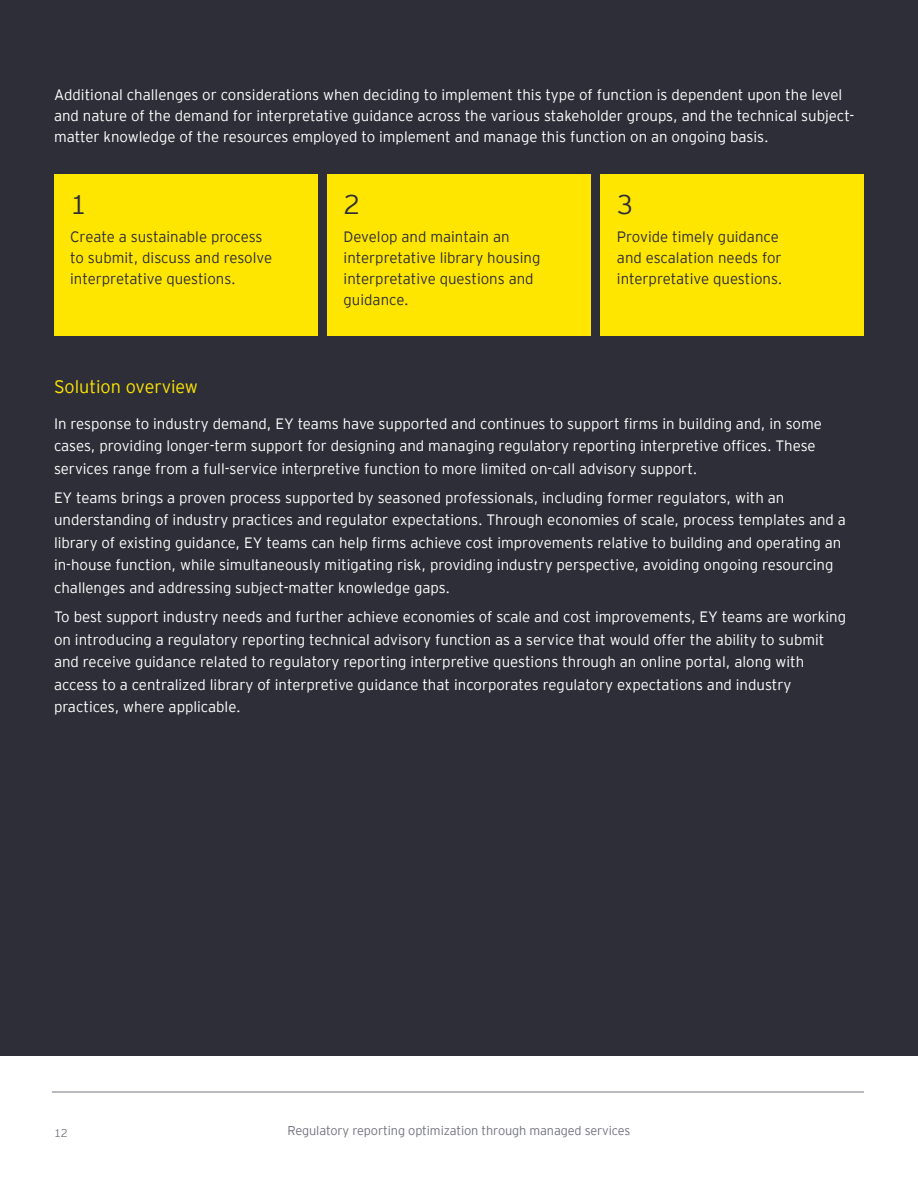
<style>
.page{position:relative;width:918px;height:1188px;background:#fff}
.page>*{position:absolute;margin:0;border:0;box-sizing:border-box;transform-origin:0 0}
.t1{font:300 27px "EY Interstate";color:#2e2e38}
.t2{font:300 18px "EY Interstate";color:#ffe600}
.t3{font:300 15px/22.5px "EY Interstate";color:#fff}
.t4{font:300 15px/21px "EY Interstate";color:#2e2e38}
.t5{font:300 12.75px "EY Interstate";letter-spacing:-.01em;color:#747480}
.t6{font:300 11.25px "EY Interstate";color:#747480}
</style>
<div class="page">
<div style="left:0;top:0;width:918px;height:1055px;background:#2e2e38"></div>
<div style="left:54px;top:174px;width:263px;height:162px;background:#ffe600"></div>
<div style="left:327px;top:174px;width:264px;height:162px;background:#ffe600"></div>
<div style="left:601px;top:174px;width:263px;height:162px;background:#ffe600"></div>
<hr style="left:52px;top:1092px;width:812px;height:1px;background:#747480">
<p class="t3" style="left:54px;top:83px;width:802px;line-height:21px">Additional challenges or considerations when deciding to implement this type of function is dependent upon the level and nature of the demand for interpretative guidance across the various stakeholder groups, and the technical subject&shy;matter knowledge of the resources employed to implement and manage this function on an ongoing basis.</p>
<h1 class="t1" style="left:70px;top:185px;width:18px">1</h1>
<p class="t4" style="left:70px;top:225px;width:204px">Create a sustainable process to submit, discuss and resolve interpretative questions.</p>
<h1 class="t1" style="left:344px;top:185px;width:18px">2</h1>
<p class="t4" style="left:344px;top:225px;width:198px">Develop and maintain an interpretative library housing interpretative questions and guidance.</p>
<h1 class="t1" style="left:617px;top:185px;width:18px">3</h1>
<p class="t4" style="left:617px;top:225px;width:167px">Provide timely guidance and escalation needs for interpretative questions.</p>
<p class="t2" style="left:54px;top:374px;width:146px">Solution overview</p>
<p class="t3" style="left:54px;top:411px;width:769px">In response to industry demand, EY teams have supported and continues to support firms in building and, in some cases, providing longer-term support for designing and managing regulatory reporting interpretive offices. These services range from a full-service interpretive function to more limited on-call advisory support.</p>
<p class="t3" style="left:54px;top:486px;width:794px">EY teams brings a proven process supported by seasoned professionals, including former regulators, with an understanding of industry practices and regulator expectations. Through economies of scale, process templates and a library of existing guidance, EY teams can help firms achieve cost improvements relative to building and operating an in-house function, while simultaneously mitigating risk, providing industry perspective, avoiding ongoing resourcing challenges and addressing subject-matter knowledge gaps.</p>
<p class="t3" style="left:54px;top:605px;width:794px">To best support industry needs and further achieve economies of scale and cost improvements, EY teams are working on introducing a regulatory reporting technical advisory function as a service that would offer the ability to submit and receive guidance related to regulatory reporting interpretive questions through an online portal, along with access to a centralized library of interpretive guidance that incorporates regulatory expectations and industry practices, where applicable.</p>
<p class="t6" style="left:54px;top:1125px;width:15px">12</p>
<p class="t5" style="left:288px;top:1122px;width:344px">Regulatory reporting optimization through managed services</p>
</div>
